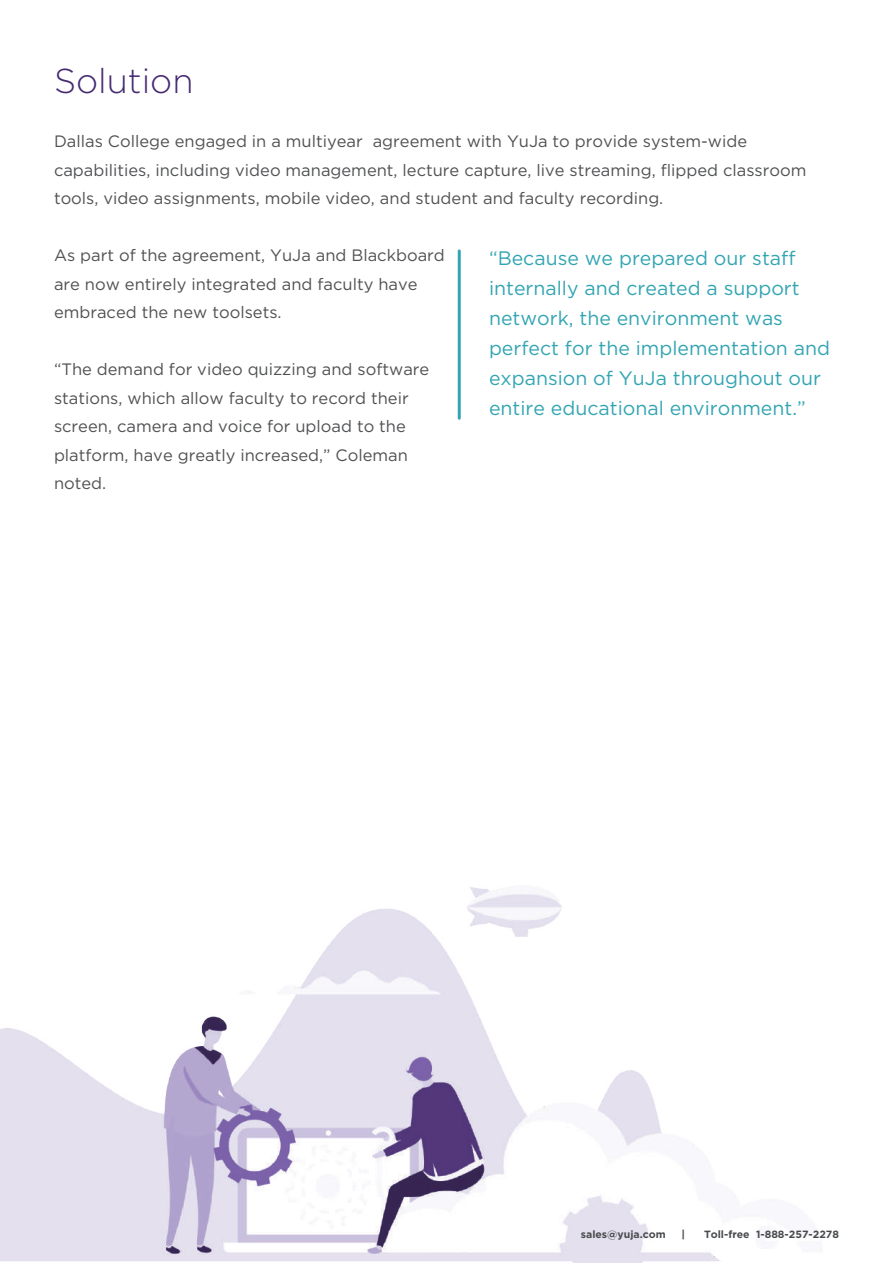
<style>
.page{position:relative;width:893px;height:1263px;background:#fff}
.page>*{position:absolute;margin:0;border:0;box-sizing:border-box;transform-origin:0 0}
.t1{font:300 34.5px "Gotham";color:#452971}
.t2{font:19.5px/30px "Gotham";color:#33a5b2}
.t3{font:16.5px/28.5px "Gotham";color:#505153}
.t4{font:700 10.5px "Gotham";color:#494c4f}
</style>
<div class="page">
<img style="left:0;top:887px;width:774px;height:376px">
<hr style="left:458px;top:251px;width:3px;height:167px;background:#33a5b2">
<h1 class="t1" style="left:54px;top:62px;width:141px">Solution</h1>
<p class="t3" style="left:54px;top:127px;width:754px">Dallas College engaged in a multiyear agreement with YuJa to provide system-wide capabilities, including video management, lecture capture, live streaming, flipped classroom tools, video assignments, mobile video, and student and faculty recording.</p>
<p class="t3" style="left:54px;top:241px;width:392px">As part of the agreement, YuJa and Blackboard are now entirely integrated and faculty have embraced the new toolsets.</p>
<p class="t3" style="left:54px;top:355px;width:377px">“The demand for video quizzing and software stations, which allow faculty to record their screen, camera and voice for upload to the platform, have greatly increased,” Coleman noted.</p>
<p class="t2" style="left:489px;top:243px;width:343px">“Because we prepared our staff internally and created a support network, the environment was perfect for the implementation and expansion of YuJa throughout our entire educational environment.”</p>
<p class="t4" style="left:581px;top:1228px;width:86px">sales@yuja.com</p>
<p class="t4" style="left:681px;top:1228px;width:5px">|</p>
<p class="t4" style="left:704px;top:1228px;width:136px">Toll-free 1-888-257-2278</p>
</div>
